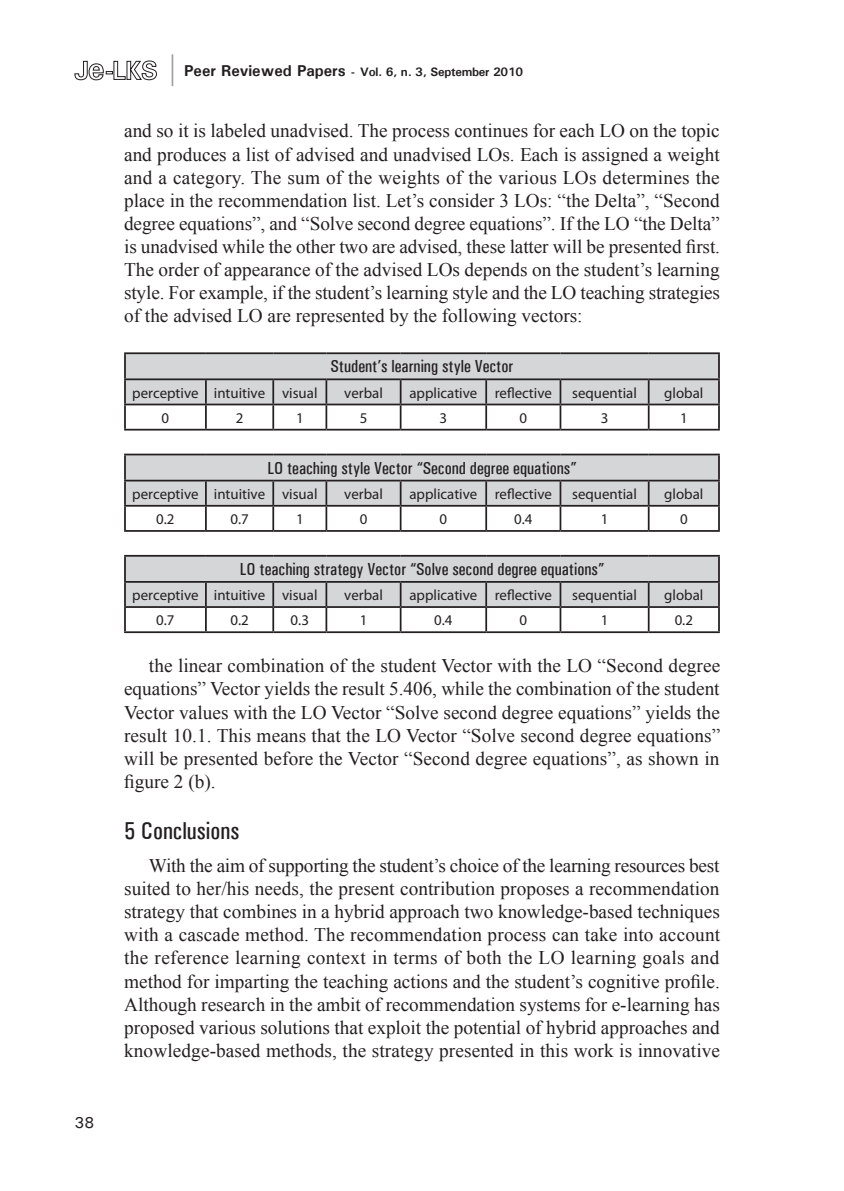
<style>
.page{position:relative;width:844px;height:1191px;background:#fff}
.page>*{position:absolute;margin:0;border:0;box-sizing:border-box;transform-origin:0 0}
.t1{font:35px "Times New Roman";color:#939598}
.t2{font:500 condensed 24.5px "Univers";color:#231f20}
.t3{font:19.25px/23.1px "Times New Roman";letter-spacing:.005em;color:#231f20;text-align:justify}
.t4{font:500 condensed 17.5px "Univers";color:#231f20}
.t5{font:500 15.75px "Univers";color:#231f20}
.t6{font:14.88px "Myriad Pro";color:#231f20}
.t7{font:700 12.25px "Univers";letter-spacing:-.02em;color:#231f20}
.s1{font-size:15.75px}
</style>
<div class="page">
<svg style="left:74px;top:61px;width:83px;height:19px"></svg>
<hr style="left:124px;top:352px;width:82px;height:2px;background:#231f20">
<hr style="left:124px;top:354px;width:2px;height:24px;background:#231f20">
<hr style="left:206px;top:352px;width:67px;height:2px;background:#231f20">
<hr style="left:273px;top:352px;width:53px;height:2px;background:#231f20">
<hr style="left:326px;top:352px;width:74px;height:2px;background:#231f20">
<hr style="left:400px;top:352px;width:86px;height:2px;background:#231f20">
<hr style="left:486px;top:352px;width:74px;height:2px;background:#231f20">
<hr style="left:560px;top:352px;width:88px;height:2px;background:#231f20">
<hr style="left:648px;top:352px;width:71px;height:2px;background:#231f20">
<hr style="left:124px;top:378px;width:82px;height:2px;background:#231f20">
<hr style="left:124px;top:380px;width:2px;height:23px;background:#231f20">
<hr style="left:124px;top:403px;width:82px;height:2px;background:#231f20">
<hr style="left:124px;top:405px;width:2px;height:24px;background:#231f20">
<svg style="left:125px;top:353px;width:594px;height:76px"></svg>
<hr style="left:124px;top:429px;width:82px;height:1px;background:#231f20">
<hr style="left:206px;top:429px;width:67px;height:1px;background:#231f20">
<hr style="left:273px;top:429px;width:53px;height:1px;background:#231f20">
<hr style="left:326px;top:429px;width:74px;height:1px;background:#231f20">
<hr style="left:400px;top:429px;width:86px;height:1px;background:#231f20">
<hr style="left:486px;top:429px;width:74px;height:1px;background:#231f20">
<hr style="left:560px;top:429px;width:88px;height:1px;background:#231f20">
<hr style="left:648px;top:429px;width:71px;height:1px;background:#231f20">
<hr style="left:124px;top:453px;width:82px;height:2px;background:#231f20">
<hr style="left:124px;top:455px;width:2px;height:25px;background:#231f20">
<hr style="left:206px;top:453px;width:67px;height:2px;background:#231f20">
<hr style="left:273px;top:453px;width:53px;height:2px;background:#231f20">
<hr style="left:326px;top:453px;width:74px;height:2px;background:#231f20">
<hr style="left:400px;top:453px;width:86px;height:2px;background:#231f20">
<hr style="left:486px;top:453px;width:74px;height:2px;background:#231f20">
<hr style="left:560px;top:453px;width:88px;height:2px;background:#231f20">
<hr style="left:648px;top:453px;width:71px;height:2px;background:#231f20">
<hr style="left:124px;top:480px;width:82px;height:1px;background:#231f20">
<hr style="left:124px;top:481px;width:2px;height:24px;background:#231f20">
<hr style="left:124px;top:505px;width:82px;height:1px;background:#231f20">
<hr style="left:124px;top:506px;width:2px;height:24px;background:#231f20">
<svg style="left:125px;top:454px;width:594px;height:76px"></svg>
<hr style="left:124px;top:530px;width:82px;height:2px;background:#231f20">
<hr style="left:206px;top:530px;width:67px;height:2px;background:#231f20">
<hr style="left:273px;top:530px;width:53px;height:2px;background:#231f20">
<hr style="left:326px;top:530px;width:74px;height:2px;background:#231f20">
<hr style="left:400px;top:530px;width:86px;height:2px;background:#231f20">
<hr style="left:486px;top:530px;width:74px;height:2px;background:#231f20">
<hr style="left:560px;top:530px;width:88px;height:2px;background:#231f20">
<hr style="left:648px;top:530px;width:71px;height:2px;background:#231f20">
<hr style="left:124px;top:555px;width:82px;height:1px;background:#231f20">
<hr style="left:124px;top:556px;width:2px;height:25px;background:#231f20">
<hr style="left:206px;top:555px;width:67px;height:1px;background:#231f20">
<hr style="left:273px;top:555px;width:53px;height:1px;background:#231f20">
<hr style="left:326px;top:555px;width:74px;height:1px;background:#231f20">
<hr style="left:400px;top:555px;width:86px;height:1px;background:#231f20">
<hr style="left:486px;top:555px;width:74px;height:1px;background:#231f20">
<hr style="left:560px;top:555px;width:88px;height:1px;background:#231f20">
<hr style="left:648px;top:555px;width:71px;height:1px;background:#231f20">
<hr style="left:124px;top:581px;width:82px;height:2px;background:#231f20">
<hr style="left:124px;top:583px;width:2px;height:23px;background:#231f20">
<hr style="left:124px;top:606px;width:82px;height:2px;background:#231f20">
<hr style="left:124px;top:608px;width:2px;height:23px;background:#231f20">
<svg style="left:125px;top:556px;width:594px;height:75px"></svg>
<hr style="left:124px;top:631px;width:82px;height:2px;background:#231f20">
<hr style="left:206px;top:631px;width:67px;height:2px;background:#231f20">
<hr style="left:273px;top:631px;width:53px;height:2px;background:#231f20">
<hr style="left:326px;top:631px;width:74px;height:2px;background:#231f20">
<hr style="left:400px;top:631px;width:86px;height:2px;background:#231f20">
<hr style="left:486px;top:631px;width:74px;height:2px;background:#231f20">
<hr style="left:560px;top:631px;width:88px;height:2px;background:#231f20">
<hr style="left:648px;top:631px;width:71px;height:2px;background:#231f20">
<p class="t5" style="left:74px;top:1112px;width:21px">38</p>
<h1 class="t1" style="left:169px;top:43px;width:8px">|</h1>
<p class="t7" style="left:184px;top:64px;width:340px"><span class="s1">Peer Reviewed Papers</span> - Vol. 6, n. 3, September 2010</p>
<p class="t3" style="left:124px;top:119px;width:597px">and so it is labeled unadvised. The process continues for each LO on the topic and produces a list of advised and unadvised LOs. Each is assigned a weight and a category. The sum of the weights of the various LOs determines the place in the recommendation list. Let’s consider 3 LOs: “the Delta”, “Second degree equations”, and “Solve second degree equations”. If the LO “the Delta” is unadvised while the other two are advised, these latter will be presented first.<br>The order of appearance of the advised LOs depends on the student’s learning style. For example, if the student’s learning style and the LO teaching strategies of the advised LO are represented by the following vectors:</p>
<p class="t4" style="left:330px;top:356px;width:184px">Student’s learning style Vector</p>
<p class="t6" style="left:132px;top:383px;width:187px">perceptive intuitive visual</p>
<p class="t6" style="left:344px;top:383px;width:40px">verbal</p>
<p class="t6" style="left:409px;top:383px;width:144px">applicative reflective</p>
<p class="t6" style="left:572px;top:383px;width:66px">sequential</p>
<p class="t6" style="left:664px;top:383px;width:41px">global</p>
<p class="t6" style="left:161px;top:408px;width:9px">0</p>
<p class="t6" style="left:236px;top:408px;width:9px">2</p>
<p class="t6" style="left:296px;top:408px;width:9px">1</p>
<p class="t6" style="left:359px;top:408px;width:9px">5</p>
<p class="t6" style="left:439px;top:408px;width:9px">3</p>
<p class="t6" style="left:519px;top:408px;width:9px">0</p>
<p class="t6" style="left:600px;top:408px;width:9px">3</p>
<p class="t6" style="left:679px;top:408px;width:9px">1</p>
<p class="t4" style="left:267px;top:457px;width:310px">LO teaching style Vector “Second degree equations”</p>
<p class="t6" style="left:132px;top:484px;width:187px">perceptive intuitive visual</p>
<p class="t6" style="left:344px;top:484px;width:40px">verbal</p>
<p class="t6" style="left:409px;top:484px;width:144px">applicative reflective</p>
<p class="t6" style="left:572px;top:484px;width:66px">sequential</p>
<p class="t6" style="left:664px;top:484px;width:41px">global</p>
<p class="t6" style="left:156px;top:510px;width:20px">0.2</p>
<p class="t6" style="left:230px;top:510px;width:20px">0.7</p>
<p class="t6" style="left:296px;top:510px;width:9px">1</p>
<p class="t6" style="left:359px;top:510px;width:9px">0</p>
<p class="t6" style="left:439px;top:510px;width:9px">0</p>
<p class="t6" style="left:514px;top:510px;width:20px">0.4</p>
<p class="t6" style="left:600px;top:510px;width:9px">1</p>
<p class="t6" style="left:679px;top:510px;width:9px">0</p>
<p class="t4" style="left:240px;top:558px;width:366px">LO teaching strategy Vector “Solve second degree equations”</p>
<p class="t6" style="left:132px;top:586px;width:187px">perceptive intuitive visual</p>
<p class="t6" style="left:344px;top:586px;width:40px">verbal</p>
<p class="t6" style="left:409px;top:586px;width:144px">applicative reflective</p>
<p class="t6" style="left:572px;top:586px;width:66px">sequential</p>
<p class="t6" style="left:664px;top:586px;width:41px">global</p>
<p class="t6" style="left:156px;top:611px;width:20px">0.7</p>
<p class="t6" style="left:230px;top:611px;width:20px">0.2</p>
<p class="t6" style="left:290px;top:611px;width:20px">0.3</p>
<p class="t6" style="left:359px;top:611px;width:9px">1</p>
<p class="t6" style="left:434px;top:611px;width:20px">0.4</p>
<p class="t6" style="left:519px;top:611px;width:9px">0</p>
<p class="t6" style="left:600px;top:611px;width:9px">1</p>
<p class="t6" style="left:674px;top:611px;width:20px">0.2</p>
<p class="t3" style="left:124px;top:654px;width:597px;text-indent:25px">the linear combination of the student Vector with the LO “Second degree equations” Vector yields the result 5.406, while the combination of the student Vector values with the LO Vector “Solve second degree equations” yields the result 10.1. This means that the LO Vector “Solve second degree equations” will be presented before the Vector “Second degree equations”, as shown in figure 2 (b).</p>
<p class="t2" style="left:124px;top:816px;width:117px">5 Conclusions</p>
<p class="t3" style="left:124px;top:853px;width:597px;text-indent:25px">With the aim of supporting the student’s choice of the learning resources best suited to her/his needs, the present contribution proposes a recommendation strategy that combines in a hybrid approach two knowledge-based techniques with a cascade method. The recommendation process can take into account the reference learning context in terms of both the LO learning goals and method for imparting the teaching actions and the student’s cognitive profile.<br>Although research in the ambit of recommendation systems for e-learning has proposed various solutions that exploit the potential of hybrid approaches and knowledge-based methods, the strategy presented in this work is innovative</p>
</div>
